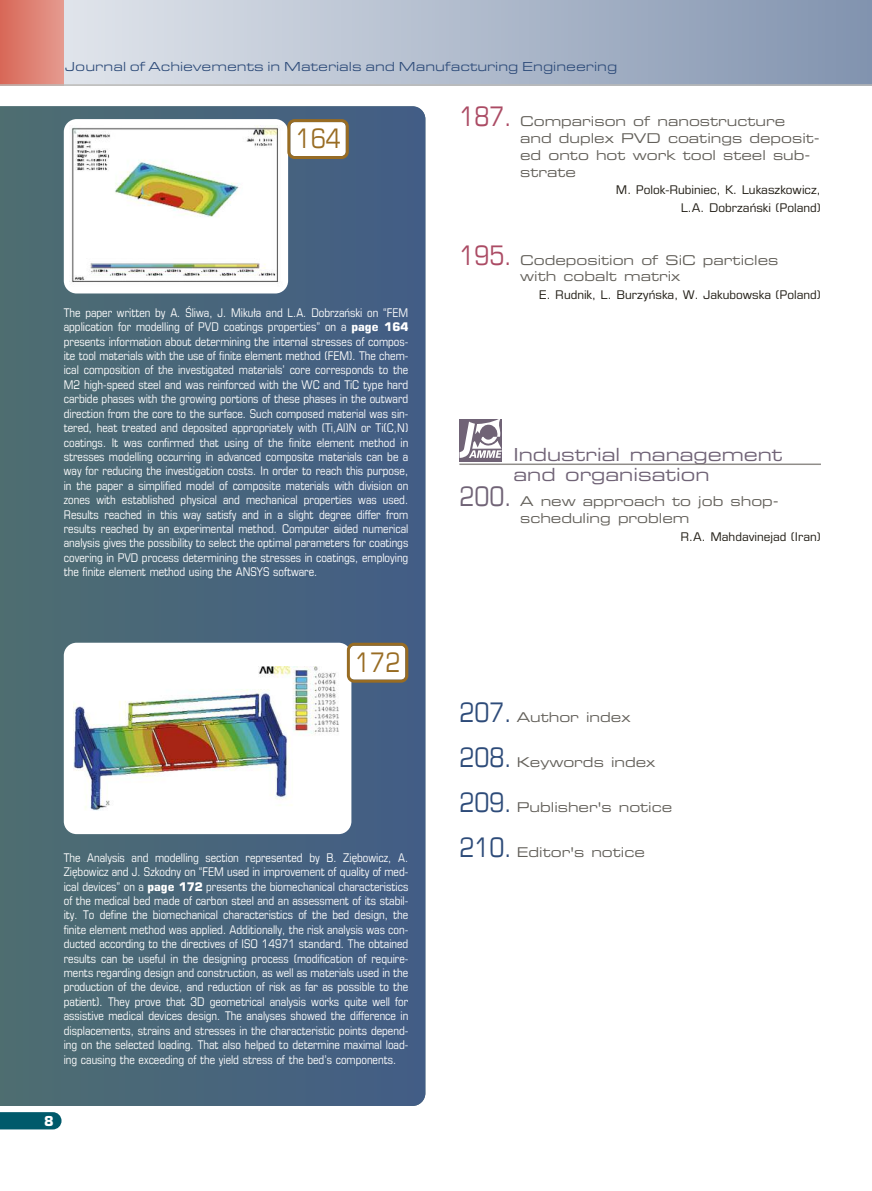
<style>
.page{position:relative;width:872px;height:1191px;background:#fff}
.page>*{position:absolute;margin:0;border:0;box-sizing:border-box;transform-origin:0 0}
.t1{font:condensed 27px "Eurostile LT Pro";color:#986c23}
.t2{font:18px/20px "Eurostile LT Pro Ex 2";color:#706376}
.t3{font:15px "Eurostile TCE Blac";color:#fff}
.t4{font:13.5px/17px "Eurostile LT Pro Ex 2";color:#63605a}
.t5{font:13.5px "Eurostile TCE Regu Exte";color:#2d4b79}
.t6{font:condensed 12px/14.4px "Eurostile LT Pro";color:#fff;text-align:justify}
.t7{font:12px/17.7px "Eurostile LT Pro";color:#201c14;text-align:right}
.s1{font-weight:700;font-stretch:normal}
.s2{font-family:"Eurostile LT Pro";font-stretch:condensed;font-size:27px;color:#ab4b64}
.s3{font-family:"Eurostile LT Pro";font-stretch:condensed;font-size:27px;color:#706376}
.s4{font-family:"Eurostile LT Pro";font-stretch:condensed;font-size:27px;color:#2d4b79}
</style>
<div class="page">
<div style="left:0;top:0;width:872px;height:85px;background:linear-gradient(to right,#e8ebf0,#8193af)"></div>
<div style="left:0;top:0;width:64px;height:85px;background:linear-gradient(to right,#d86757,#e59a8f)"></div>
<img style="left:0;top:1129px;width:55px;height:1px">
<svg style="left:0;top:1112px;width:62px;height:17px"></svg>
<hr style="left:0;top:84px;width:872px;height:2px;background:#bcbbb8">
<svg style="left:0;top:106px;width:425px;height:1000px;background:#48657b"></svg>
<div style="left:64px;top:119px;width:224px;height:174px;background:#fff;border-radius:13px"></div>
<img style="left:71px;top:125px;width:208px;height:159px">
<svg style="left:287px;top:119px;width:62px;height:40px"></svg>
<div style="left:64px;top:642px;width:287px;height:192px;background:#fff;border-radius:13px"></div>
<img style="left:74px;top:667px;width:265px;height:143px">
<svg style="left:347px;top:642px;width:61px;height:40px"></svg>
<div style="left:459px;top:419px;width:43px;height:43px;background:#706376"></div>
<svg style="left:459px;top:419px;width:43px;height:39px"></svg>
<hr style="left:459px;top:463px;width:362px;height:2px;background:#908d89">
<p class="t5" style="left:65px;top:58px;width:553px">Journal of Achievements in Materials and Manufacturing Engineering</p>
<h1 class="t1" style="left:296px;top:128px;width:47px">164</h1>
<p class="t6" style="left:64px;top:306px;width:346px">The paper written by A. Śliwa, J. Mikuła and L.A. Dobrzański on “FEM application for modelling of PVD coatings properties” on a <span class="s1">page 164 </span>presents information about determining the internal stresses of compos&shy;ite tool materials with the use of finite element method (FEM). The chem&shy;ical composition of the investigated materials’ core corresponds to the M2 high-speed steel and was reinforced with the WC and TiC type hard carbide phases with the growing portions of these phases in the outward direction from the core to the surface. Such composed material was sin&shy;tered, heat treated and deposited appropriately with (Ti,Al)N or Ti(C,N) coatings. It was confirmed that using of the finite element method in stresses modelling occurring in advanced composite materials can be a way for reducing the investigation costs. In order to reach this purpose, in the paper a simplified model of composite materials with division on zones with established physical and mechanical properties was used.<br>Results reached in this way satisfy and in a slight degree differ from results reached by an experimental method. Computer aided numerical analysis gives the possibility to select the optimal parameters for coatings covering in PVD process determining the stresses in coatings, employing the finite element method using the ANSYS software.</p>
<p class="t4" style="left:520px;top:114px;width:301px;text-indent:-61px"><span class="s2">187.</span> Comparison of nanostructure and duplex PVD coatings deposit&shy;ed onto hot work tool steel sub&shy;strate</p>
<p class="t7" style="left:616px;top:182px;width:206px">M. Polok-Rubiniec, K. Lukaszkowicz,<br>L.A. Dobrzański (Poland)</p>
<p class="t4" style="left:520px;top:252px;width:260px;text-indent:-61px"><span class="s2">195.</span> Codeposition of SiC particles with cobalt matrix</p>
<p class="t7" style="left:539px;top:287px;width:284px">E. Rudnik, L. Burzyńska, W. Jakubowska (Poland)</p>
<h2 class="t2" style="left:513px;top:446px;width:271px">Industrial management and organisation</h2>
<p class="t4" style="left:520px;top:494px;width:260px;text-indent:-61px"><span class="s3">200.</span> A new approach to job shop&shy;scheduling problem</p>
<p class="t7" style="left:680px;top:529px;width:142px">R.A. Mahdavinejad (Iran)</p>
<h1 class="t1" style="left:355px;top:652px;width:47px">172</h1>
<p class="t6" style="left:64px;top:851px;width:346px">The Analysis and modelling section represented by B. Ziębowicz, A.<br>Ziębowicz and J. Szkodny on “FEM used in improvement of quality of med&shy;ical devices” on a <span class="s1">page 172</span> presents the biomechanical characteristics of the medical bed made of carbon steel and an assessment of its stabil&shy;ity. To define the biomechanical characteristics of the bed design, the finite element method was applied. Additionally, the risk analysis was con&shy;ducted according to the directives of ISO 14971 standard. The obtained results can be useful in the designing process (modification of require&shy;ments regarding design and construction, as well as materials used in the production of the device, and reduction of risk as far as possible to the patient). They prove that 3D geometrical analysis works quite well for assistive medical devices design. The analyses showed the difference in displacements, strains and stresses in the characteristic points depend&shy;ing on the selected loading. That also helped to determine maximal load&shy;ing causing the exceeding of the yield stress of the bed’s components.</p>
<p class="t3" style="left:44px;top:1112px;width:11px">8</p>
<p class="t4" style="left:459px;top:710px;width:173px"><span class="s4">207.</span> Author index</p>
<p class="t4" style="left:459px;top:755px;width:197px"><span class="s4">208.</span> Keywords index</p>
<p class="t4" style="left:459px;top:800px;width:214px"><span class="s4">209.</span> Publisher's notice</p>
<p class="t4" style="left:459px;top:845px;width:187px"><span class="s4">210.</span> Editor's notice</p>
</div>
